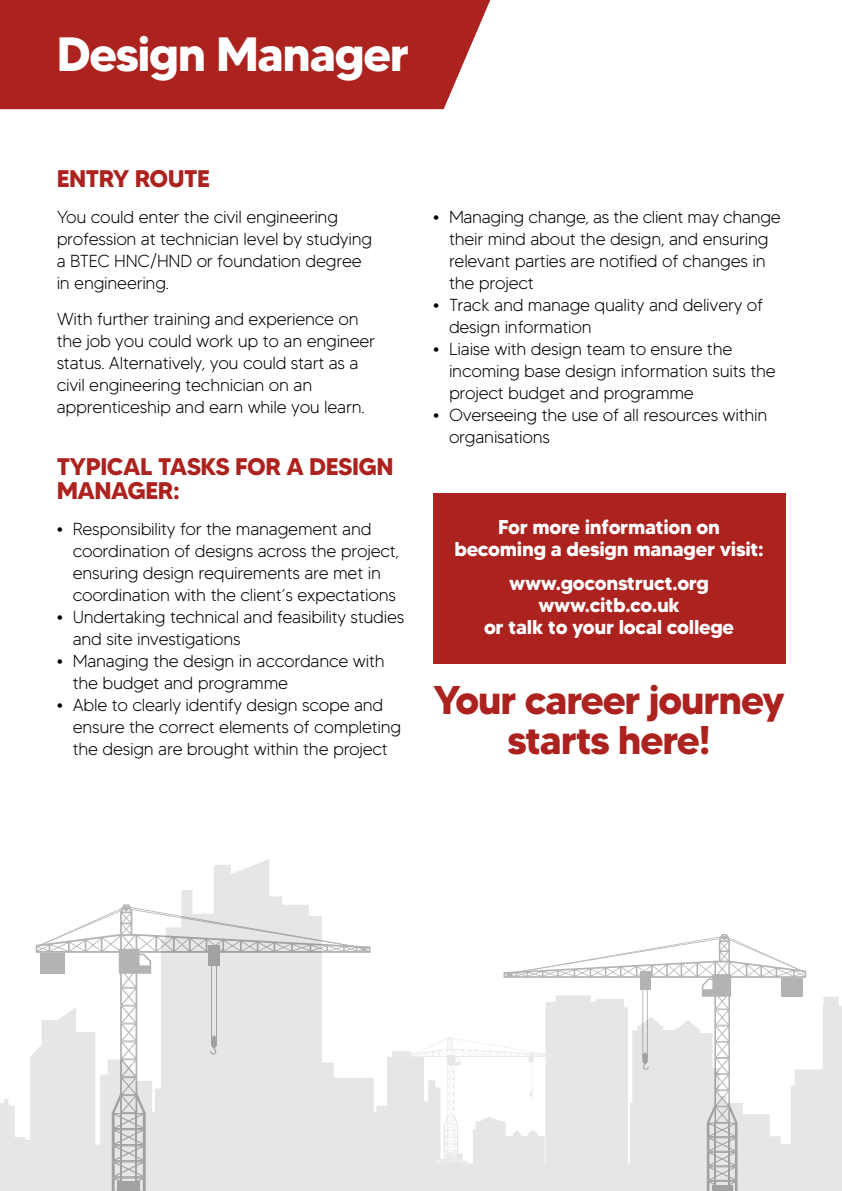
<style>
.page{position:relative;width:842px;height:1191px;background:#fff}
.page>*{position:absolute;margin:0;border:0;box-sizing:border-box;transform-origin:0 0}
.t1{font:700 48px "MADETOMMY";letter-spacing:-.03em;color:#fff}
.t2{font:700 40px/40px "MADETOMMY";letter-spacing:-.03em;color:#ac221e;text-align:center}
.t3{font:700 24px/24px "MADETOMMY";letter-spacing:-.02em;color:#ac221e}
.t4{font:700 20px/22px "MADETOMMY";letter-spacing:-.015em;color:#fff;text-align:center}
.t5{font:300 17.4px/22px "MADETOMMY";letter-spacing:-.015em;color:#000}
.s1{font-weight:700}
</style>
<div class="page">
<svg style="left:0;top:859px;width:842px;height:332px"></svg>
<svg style="left:36px;top:904px;width:335px;height:287px"></svg>
<svg style="left:412px;top:934px;width:394px;height:257px"></svg>
<div style="left:0;top:0;width:490px;height:109px;background:#ac221e"></div>
<div style="left:433px;top:493px;width:352px;height:170px;background:#ac221e"></div>
<h1 class="t1" style="left:57px;top:24px;width:354px">Design Manager</h1>
<h3 class="t3" style="left:57px;top:166px;width:155px">ENTRY ROUTE</h3>
<p class="t5" style="left:57px;top:206px;width:317px">You could enter the civil engineering profession at technician level by studying a BTEC HNC/HND or foundation degree in engineering.</p>
<p class="t5" style="left:57px;top:308px;width:320px">With further training and experience on the job you could work up to an engineer status. Alternatively, you could start as a civil engineering technician on an apprenticeship and earn while you learn.</p>
<h3 class="t3" style="left:57px;top:454px;width:338px">TYPICAL TASKS FOR A DESIGN<br>MANAGER:</h3>
<p class="t5" style="left:73px;top:518px;width:328px;text-indent:-16px"><span class="s1">•</span> Responsibility for the management and coordination of designs across the project, ensuring design requirements are met in coordination with the client’s expectations</p>
<p class="t5" style="left:73px;top:606px;width:333px;text-indent:-16px"><span class="s1">•</span> Undertaking technical and feasibility studies and site investigations</p>
<p class="t5" style="left:73px;top:650px;width:314px;text-indent:-16px"><span class="s1">•</span> Managing the design in accordance with the budget and programme</p>
<p class="t5" style="left:73px;top:694px;width:330px;text-indent:-16px"><span class="s1">•</span> Able to clearly identify design scope and ensure the correct elements of completing the design are brought within the project</p>
<p class="t5" style="left:449px;top:206px;width:333px;text-indent:-16px"><span class="s1">•</span> Managing change, as the client may change their mind about the design, and ensuring relevant parties are notified of changes in the project</p>
<p class="t5" style="left:449px;top:294px;width:315px;text-indent:-16px"><span class="s1">•</span> Track and manage quality and delivery of design information</p>
<p class="t5" style="left:449px;top:338px;width:328px;text-indent:-16px"><span class="s1">•</span> Liaise with design team to ensure the incoming base design information suits the project budget and programme</p>
<p class="t5" style="left:449px;top:404px;width:320px;text-indent:-16px"><span class="s1">•</span> Overseeing the use of all resources within organisations</p>
<p class="t4" style="left:454px;top:516px;width:311px">For more information on becoming a design manager visit:</p>
<p class="t4" style="left:484px;top:572px;width:252px">www.goconstruct.org www.citb.co.uk<br>or talk to your local college</p>
<h2 class="t2" style="left:433px;top:679px;width:353px">Your career journey starts here!</h2>
</div>
